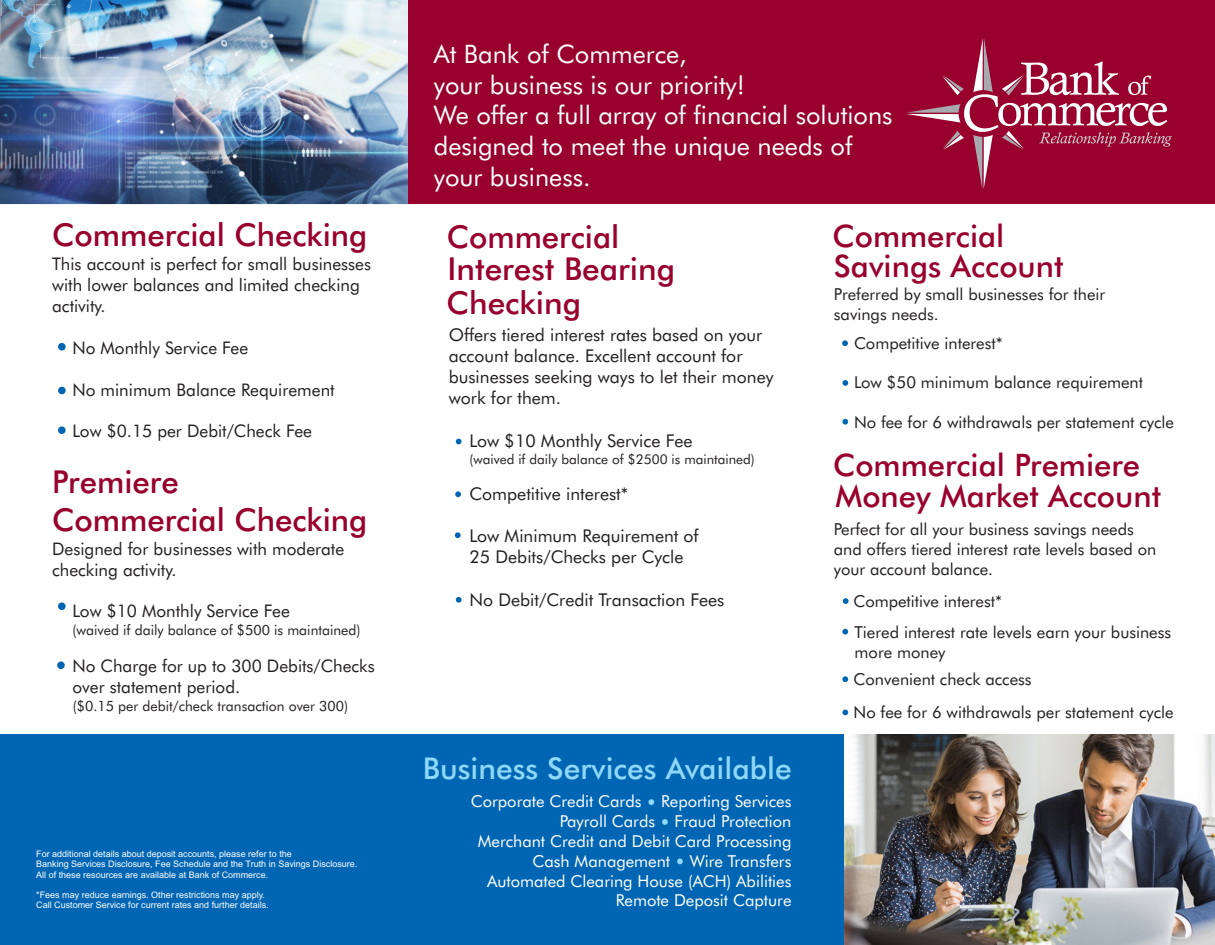
<style>
.page{position:relative;width:1215px;height:945px;background:#fff}
.page>*{position:absolute;margin:0;border:0;box-sizing:border-box;transform-origin:0 0}
.t1{font:500 31.65px/37.8px "Futura BT";color:#98002e}
.t2{font:500 31.05px "Futura BT";color:#98002e}
.t3{font:500 30px "Futura BT";color:#8ed8f8}
.t4{font:25.5px/30.6px "Futura BT";color:#fff}
.t5{font:17.55px/21.1px "Futura BT";color:#231f20}
.t6{font:17.4px/20.9px "Futura BT";color:#231f20}
.t7{font:16.5px/19.8px "Futura BT";color:#231f20}
.t8{font:16.5px/19.8px "Futura BT";color:#fff;text-align:right}
.t9{font:14.25px "Futura BT";color:#231f20}
.t10{font:13.5px "Futura BT";color:#231f20}
.t11{font:9px/10.1px "Arial";color:#fff}
</style>
<div class="page">
<div style="left:0;top:735px;width:871px;height:210px;background:#0066b3"></div>
<img style="left:0;top:0;width:408px;height:204px">
<div style="left:408px;top:0;width:807px;height:204px;background:#98002e"></div>
<div style="left:58px;top:343px;width:8px;height:8px;background:#0066b3;border-radius:50%"></div>
<div style="left:58px;top:387px;width:8px;height:7px;background:#0066b3;border-radius:50%"></div>
<div style="left:58px;top:426px;width:8px;height:8px;background:#0066b3;border-radius:50%"></div>
<div style="left:57px;top:662px;width:8px;height:7px;background:#0066b3;border-radius:50%"></div>
<div style="left:58px;top:602px;width:8px;height:8px;background:#0066b3;border-radius:50%"></div>
<svg style="left:907px;top:38px;width:265px;height:151px"></svg>
<svg style="left:456px;top:439px;width:6px;height:5px"></svg>
<svg style="left:456px;top:597px;width:6px;height:6px"></svg>
<svg style="left:455px;top:491px;width:6px;height:6px"></svg>
<svg style="left:455px;top:532px;width:6px;height:6px"></svg>
<svg style="left:842px;top:340px;width:6px;height:6px"></svg>
<svg style="left:842px;top:380px;width:6px;height:6px"></svg>
<svg style="left:842px;top:419px;width:6px;height:6px"></svg>
<svg style="left:843px;top:598px;width:6px;height:6px"></svg>
<svg style="left:842px;top:629px;width:6px;height:6px"></svg>
<svg style="left:842px;top:676px;width:6px;height:6px"></svg>
<svg style="left:842px;top:710px;width:6px;height:5px"></svg>
<img style="left:845px;top:735px;width:370px;height:210px">
<svg style="left:648px;top:799px;width:6px;height:6px"></svg>
<svg style="left:662px;top:819px;width:6px;height:6px"></svg>
<svg style="left:677px;top:859px;width:6px;height:5px"></svg>
<h1 class="t1" style="left:52px;top:219px;width:317px">Commercial Checking</h1>
<p class="t6" style="left:52px;top:256px;width:320px">This account is perfect for small businesses with lower balances and limited checking activity.</p>
<p class="t6" style="left:72px;top:339px;width:177px">No Monthly Service Fee</p>
<p class="t6" style="left:72px;top:381px;width:264px">No minimum Balance Requirement</p>
<p class="t6" style="left:72px;top:422px;width:241px">Low $0.15 per Debit/Check Fee</p>
<h1 class="t1" style="left:52px;top:466px;width:317px">Premiere<br>Commercial Checking</h1>
<p class="t6" style="left:52px;top:540px;width:294px">Designed for businesses with moderate checking activity.</p>
<p class="t6" style="left:72px;top:602px;width:219px">Low $10 Monthly Service Fee</p>
<p class="t9" style="left:72px;top:624px;width:290px">(waived if daily balance of $500 is maintained)</p>
<p class="t6" style="left:72px;top:657px;width:304px">No Charge for up to 300 Debits/Checks over statement period.</p>
<p class="t9" style="left:73px;top:700px;width:277px">($0.15 per debit/check transaction over 300)</p>
<p class="t11" style="left:36px;top:850px;width:323px">For additional details about deposit accounts, please refer to the<br>Banking Services Disclosure, Fee Schedule and the Truth in Savings Disclosure.<br>All of these resources are available at Bank of Commerce.</p>
<p class="t11" style="left:36px;top:890px;width:234px">*Fees may reduce earnings. Other restrictions may apply.<br>Call Customer Service for current rates and further details.</p>
<h3 class="t4" style="left:434px;top:41px;width:460px">At Bank of Commerce,<br>your business is our priority!<br>We offer a full array of financial solutions designed to meet the unique needs of your business.</h3>
<h1 class="t1" style="left:447px;top:221px;width:174px">Commercial</h1>
<h2 class="t2" style="left:833px;top:223px;width:173px">Commercial</h2>
<h1 class="t1" style="left:446px;top:255px;width:230px;line-height:33.8px">Interest Bearing<br>Checking</h1>
<p class="t5" style="left:449px;top:326px;width:326px">Offers tiered interest rates based on your account balance. Excellent account for businesses seeking ways to let their money work for them.</p>
<p class="t5" style="left:470px;top:432px;width:224px">Low $10 Monthly Service Fee</p>
<p class="t10" style="left:470px;top:454px;width:287px">(waived if daily balance of $2500 is maintained)</p>
<p class="t5" style="left:470px;top:485px;width:160px">Competitive interest*</p>
<p class="t5" style="left:470px;top:527px;width:231px">Low Minimum Requirement of<br>25 Debits/Checks per Cycle</p>
<p class="t5" style="left:470px;top:591px;width:256px">No Debit/Credit Transaction Fees</p>
<h3 class="t3" style="left:423px;top:757px;width:370px">Business Services Available</h3>
<p class="t8" style="left:471px;top:793px;width:322px">Corporate Credit Cards Reporting Services Payroll Cards Fraud Protection<br>Merchant Credit and Debit Card Processing Cash Management Wire Transfers Automated Clearing House (ACH) Abilities Remote Deposit Capture</p>
<h2 class="t2" style="left:834px;top:253px;width:231px">Savings Account</h2>
<p class="t7" style="left:834px;top:286px;width:273px">Preferred by small businesses for their savings needs.</p>
<p class="t7" style="left:854px;top:335px;width:150px">Competitive interest*</p>
<p class="t7" style="left:854px;top:374px;width:291px">Low $50 minimum balance requirement</p>
<p class="t7" style="left:854px;top:414px;width:322px">No fee for 6 withdrawals per statement cycle</p>
<h2 class="t2" style="left:833px;top:453px;width:309px">Commercial Premiere</h2>
<h2 class="t2" style="left:836px;top:484px;width:327px">Money Market Account</h2>
<p class="t7" style="left:834px;top:521px;width:324px">Perfect for all your business savings needs and offers tiered interest rate levels based on your account balance.</p>
<p class="t7" style="left:853px;top:593px;width:150px">Competitive interest*</p>
<p class="t7" style="left:855px;top:624px;width:318px">Tiered interest rate levels earn your business more money</p>
<p class="t7" style="left:854px;top:665px;width:322px;line-height:32.7px">Convenient check access<br>No fee for 6 withdrawals per statement cycle</p>
</div>
